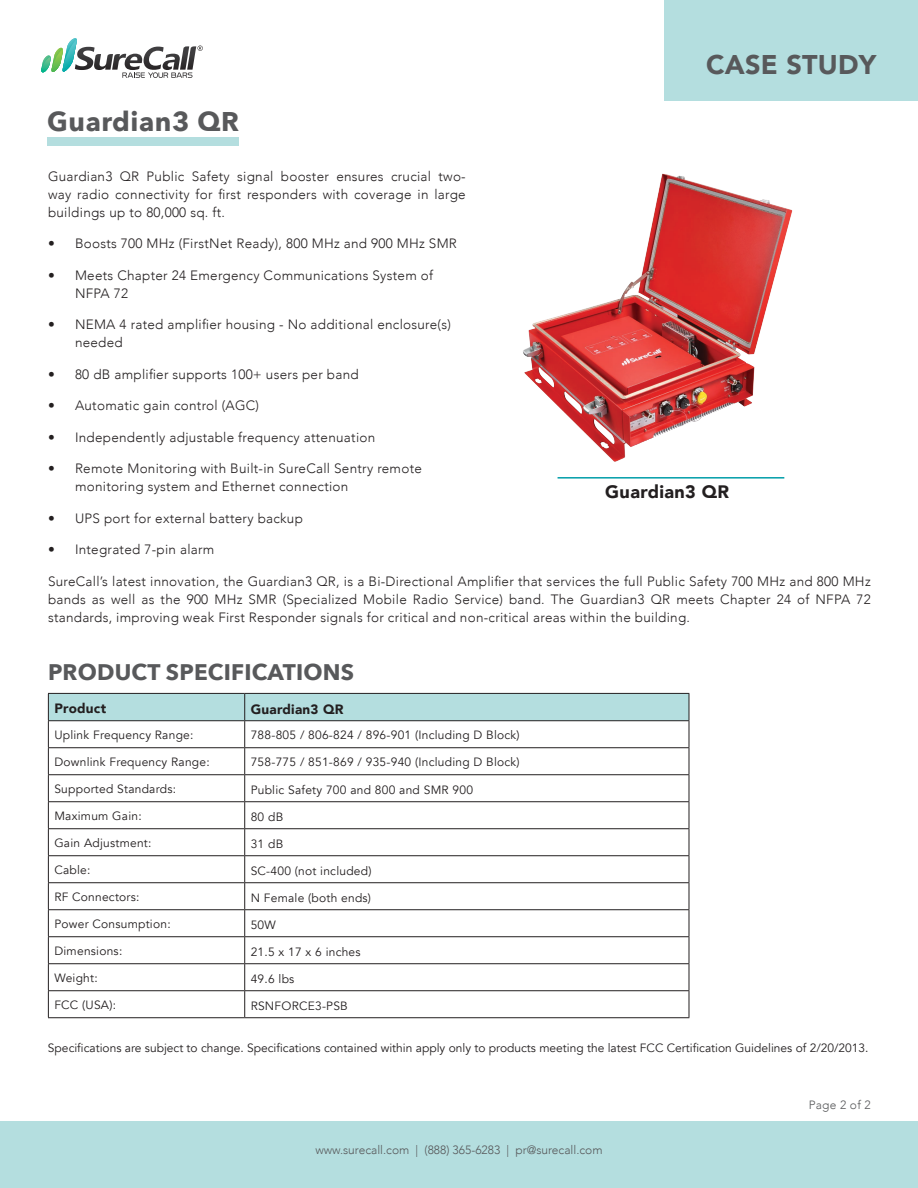
<style>
.page{position:relative;width:918px;height:1188px;background:#fff}
.page>*{position:absolute;margin:0;border:0;box-sizing:border-box;transform-origin:0 0}
.t1{font:700 27px "Avenir Next";letter-spacing:.02em;color:#58595b}
.t2{font:900 27px "Avenir";letter-spacing:.01em;color:#58595b}
.t3{font:700 22.5px "Avenir Next";letter-spacing:.01em;color:#58595b}
.t4{font:900 18px "Avenir";letter-spacing:.02em;color:#231f20}
.t5{font:300 13.5px/18px "Avenir";letter-spacing:.02em;color:#231f20}
.t6{font:900 13.5px "Avenir";letter-spacing:.02em;color:#231f20}
.t7{font:12px "Avenir";letter-spacing:.02em;color:#231f20}
.t8{font:12px "Avenir";color:#231f20}
.t9{font:300 12px "Avenir";color:#58595b}
</style>
<div class="page">
<div style="left:664px;top:0;width:254px;height:101px;background:#b4dedf"></div>
<div style="left:0;top:1121px;width:918px;height:67px;background:#b4dedf"></div>
<svg style="left:41px;top:38px;width:162px;height:40px"></svg>
<svg style="left:48px;top:693px;width:642px;height:324px"></svg>
<hr style="left:48px;top:1017px;width:197px;height:1px;background:#231f20">
<hr style="left:245px;top:1017px;width:444px;height:1px;background:#231f20">
<div style="left:47px;top:137px;width:191px;height:9px;background:#b4dedf"></div>
<img style="left:523px;top:173px;width:270px;height:289px">
<hr style="left:558px;top:477px;width:226px;height:2px;background:#009da9">
<h1 class="t1" style="left:47px;top:99px;width:193px">Guardian3 QR</h1>
<h1 class="t2" style="left:706px;top:41px;width:172px">CASE STUDY</h1>
<p class="t5" style="left:48px;top:167px;width:419px;text-align:justify">Guardian3 QR Public Safety signal booster ensures crucial two&shy;way radio connectivity for first responders with coverage in large buildings up to 80,000 sq. ft.</p>
<p class="t5" style="left:48px;top:235px;width:410px">• Boosts 700 MHz (FirstNet Ready), 800 MHz and 900 MHz SMR</p>
<p class="t5" style="left:75px;top:266px;width:360px;text-indent:-27px">• Meets Chapter 24 Emergency Communications System of<br>NFPA 72</p>
<p class="t5" style="left:75px;top:316px;width:377px;text-indent:-27px">• NEMA 4 rated amplifier housing - No additional enclosure(s) needed</p>
<p class="t5" style="left:48px;top:365px;width:312px">• 80 dB amplifier supports 100+ users per band</p>
<p class="t5" style="left:48px;top:397px;width:213px">• Automatic gain control (AGC)</p>
<p class="t5" style="left:48px;top:428px;width:329px">• Independently adjustable frequency attenuation</p>
<p class="t5" style="left:75px;top:460px;width:348px;text-indent:-27px">• Remote Monitoring with Built-in SureCall Sentry remote monitoring system and Ethernet connection</p>
<p class="t5" style="left:48px;top:509px;width:257px">• UPS port for external battery backup</p>
<p class="t5" style="left:48px;top:541px;width:168px">• Integrated 7-pin alarm</p>
<p class="t5" style="left:48px;top:572px;width:824px;text-align:justify">SureCall’s latest innovation, the Guardian3 QR, is a Bi-Directional Amplifier that services the full Public Safety 700 MHz and 800 MHz bands as well as the 900 MHz SMR (Specialized Mobile Radio Service) band. The Guardian3 QR meets Chapter 24 of NFPA 72 standards, improving weak First Responder signals for critical and non-critical areas within the building.</p>
<h2 class="t3" style="left:48px;top:653px;width:308px">PRODUCT SPECIFICATIONS</h2>
<p class="t6" style="left:54px;top:697px;width:53px">Product</p>
<p class="t6" style="left:251px;top:698px;width:94px">Guardian3 QR</p>
<p class="t7" style="left:54px;top:727px;width:141px">Uplink Frequency Range:</p>
<p class="t7" style="left:251px;top:727px;width:271px">788-805 / 806-824 / 896-901 (Including D Block)</p>
<p class="t7" style="left:54px;top:754px;width:157px">Downlink Frequency Range:</p>
<p class="t7" style="left:251px;top:754px;width:271px">758-775 / 851-869 / 935-940 (Including D Block)</p>
<p class="t7" style="left:54px;top:781px;width:123px">Supported Standards:</p>
<p class="t7" style="left:251px;top:783px;width:224px">Public Safety 700 and 800 and SMR 900</p>
<p class="t7" style="left:54px;top:808px;width:89px">Maximum Gain:</p>
<p class="t7" style="left:251px;top:810px;width:34px">80 dB</p>
<p class="t7" style="left:54px;top:835px;width:99px">Gain Adjustment:</p>
<p class="t7" style="left:251px;top:837px;width:34px">31 dB</p>
<p class="t7" style="left:54px;top:862px;width:38px">Cable:</p>
<p class="t7" style="left:251px;top:864px;width:122px">SC-400 (not included)</p>
<p class="t7" style="left:54px;top:889px;width:87px">RF Connectors:</p>
<p class="t7" style="left:251px;top:891px;width:122px">N Female (both ends)</p>
<p class="t7" style="left:54px;top:916px;width:118px">Power Consumption:</p>
<p class="t7" style="left:251px;top:918px;width:27px">50W</p>
<p class="t7" style="left:54px;top:943px;width:69px">Dimensions:</p>
<p class="t7" style="left:251px;top:945px;width:111px">21.5 x 17 x 6 inches</p>
<p class="t7" style="left:54px;top:970px;width:45px">Weight:</p>
<p class="t7" style="left:251px;top:972px;width:45px">49.6 lbs</p>
<p class="t7" style="left:54px;top:997px;width:63px">FCC (USA):</p>
<p class="t7" style="left:251px;top:999px;width:99px">RSNFORCE3-PSB</p>
<p class="t8" style="left:48px;top:1040px;width:822px">Specifications are subject to change. Specifications contained within apply only to products meeting the latest FCC Certification Guidelines of 2/20/2013.</p>
<h3 class="t4" style="left:605px;top:476px;width:125px">Guardian3 QR</h3>
<p class="t9" style="left:315px;top:1143px;width:289px">www.surecall.com | (888) 365-6283 | pr@surecall.com</p>
<p class="t9" style="left:809px;top:1098px;width:64px">Page 2 of 2</p>
</div>
